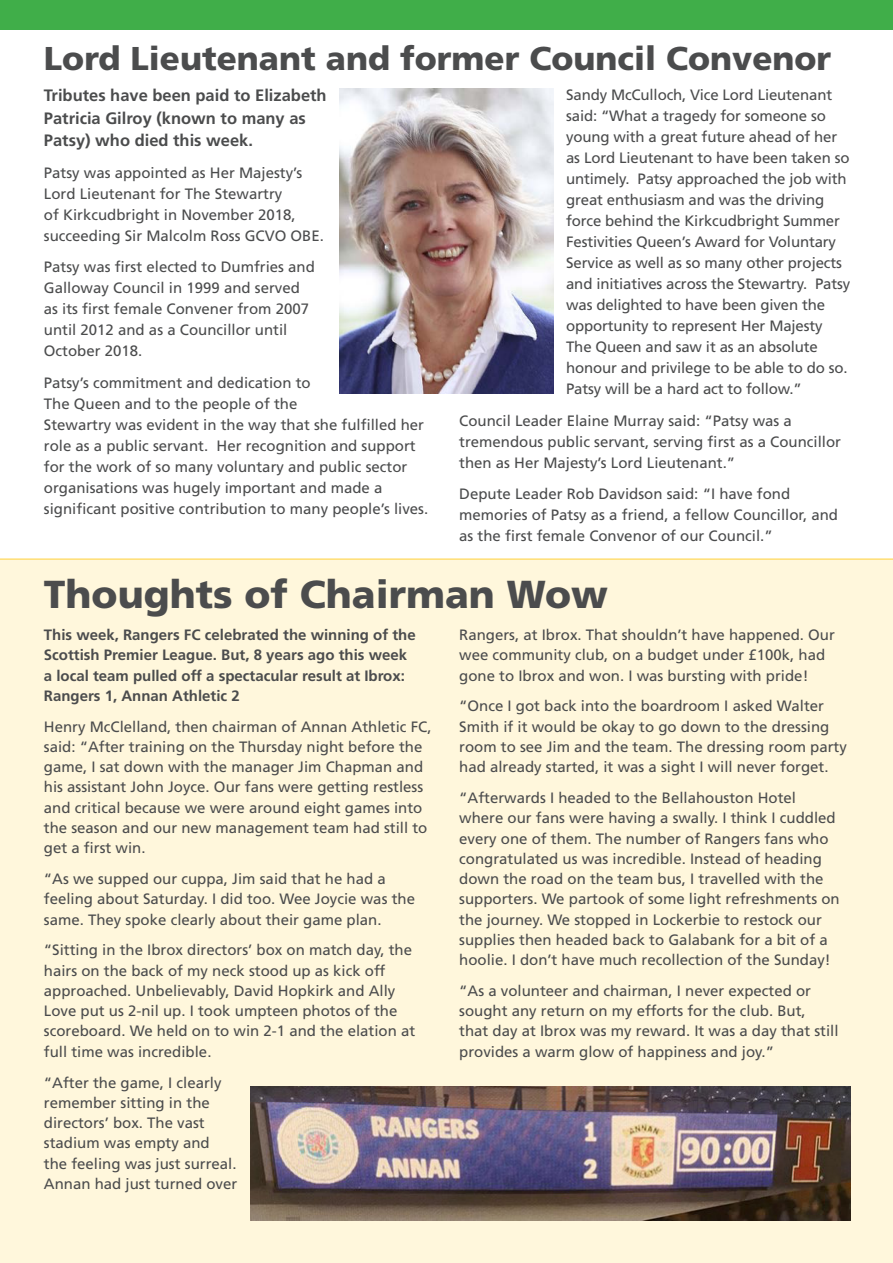
<style>
.page{position:relative;width:893px;height:1263px;background:#fff}
.page>*{position:absolute;margin:0;border:0;box-sizing:border-box;transform-origin:0 0}
.Body{font:900 39px "Frutiger";color:#4b4c4d}
.Body-2{font:900 33px "Frutiger";color:#4b4c4d}
.Body-3{font:700 16.5px/22.5px "Frutiger";color:#4b4c4d}
.Body-4{font:15px/20.2px "Frutiger";color:#4b4c4d}
.Body-5{font:700 15px/20.2px "Frutiger";color:#4b4c4d}
</style>
<div class="page">
<div style="left:0;top:558px;width:893px;height:705px;background:#fff7dc"></div>
<div style="left:0;top:0;width:893px;height:30px;background:#40ae49"></div>
<img style="left:340px;top:88px;width:213px;height:305px">
<hr style="left:0;top:558px;width:893px;height:2px;background:#ffe07d">
<img style="left:251px;top:1087px;width:599px;height:133px">
<p class="Body-2" style="left:44px;top:39px;width:789px">Lord Lieutenant and former Council Convenor</p>
<p class="Body-3" style="left:44px;top:84px;width:284px">Tributes have been paid to Elizabeth<br>Patricia Gilroy (known to many as<br>Patsy) who died this week.</p>
<p class="Body-4" style="left:44px;top:162px;width:282px;line-height:21px">Patsy was appointed as Her Majesty’s Lord Lieutenant for The Stewartry<br>of Kirkcudbright in November 2018, succeeding Sir Malcolm Ross GCVO OBE.</p>
<p class="Body-4" style="left:44px;top:256px;width:272px;line-height:21px">Patsy was first elected to Dumfries and<br>Galloway Council in 1999 and served as its first female Convener from 2007 until 2012 and as a Councillor until<br>October 2018.</p>
<p class="Body-4" style="left:44px;top:372px;width:386px;line-height:21px">Patsy’s commitment and dedication to<br>The Queen and to the people of the<br>Stewartry was evident in the way that she fulfilled her role as a public servant. Her recognition and support for the work of so many voluntary and public sector organisations was hugely important and made a significant positive contribution to many people’s lives.</p>
<p class="Body-4" style="left:566px;top:84px;width:286px;line-height:21px">Sandy McCulloch, Vice Lord Lieutenant said: “What a tragedy for someone so young with a great future ahead of her as Lord Lieutenant to have been taken so untimely. Patsy approached the job with great enthusiasm and was the driving force behind the Kirkcudbright Summer Festivities Queen’s Award for Voluntary Service as well as so many other projects and initiatives across the Stewartry. Patsy was delighted to have been given the opportunity to represent Her Majesty The Queen and saw it as an absolute honour and privilege to be able to do so.<br>Patsy will be a hard act to follow.”</p>
<p class="Body-4" style="left:459px;top:410px;width:383px;line-height:21px">Council Leader Elaine Murray said: “Patsy was a tremendous public servant, serving first as a Councillor then as Her Majesty’s Lord Lieutenant.”</p>
<p class="Body-4" style="left:459px;top:483px;width:380px;line-height:21px">Depute Leader Rob Davidson said: “I have fond memories of Patsy as a friend, a fellow Councillor, and as the first female Convenor of our Council.”</p>
<p class="Body" style="left:44px;top:570px;width:566px">Thoughts of Chairman Wow</p>
<p class="Body-5" style="left:44px;top:624px;width:373px">This week, Rangers FC celebrated the winning of the Scottish Premier League. But, 8 years ago this week a local team pulled off a spectacular result at Ibrox:<br>Rangers 1, Annan Athletic 2</p>
<p class="Body-4" style="left:44px;top:716px;width:389px">Henry McClelland, then chairman of Annan Athletic FC, said: “After training on the Thursday night before the game, I sat down with the manager Jim Chapman and his assistant John Joyce. Our fans were getting restless and critical because we were around eight games into the season and our new management team had still to get a first win.</p>
<p class="Body-4" style="left:44px;top:868px;width:373px">“As we supped our cuppa, Jim said that he had a feeling about Saturday. I did too. Wee Joycie was the same. They spoke clearly about their game plan.</p>
<p class="Body-4" style="left:44px;top:940px;width:373px">“Sitting in the Ibrox directors’ box on match day, the hairs on the back of my neck stood up as kick off approached. Unbelievably, David Hopkirk and Ally Love put us 2-nil up. I took umpteen photos of the scoreboard. We held on to win 2-1 and the elation at full time was incredible.</p>
<p class="Body-4" style="left:44px;top:1072px;width:195px">“After the game, I clearly remember sitting in the directors’ box. The vast stadium was empty and<br>the feeling was just surreal.<br>Annan had just turned over</p>
<p class="Body-4" style="left:459px;top:624px;width:377px">Rangers, at Ibrox. That shouldn’t have happened. Our wee community club, on a budget under £100k, had gone to Ibrox and won. I was bursting with pride!</p>
<p class="Body-4" style="left:459px;top:696px;width:389px">“Once I got back into the boardroom I asked Walter Smith if it would be okay to go down to the dressing room to see Jim and the team. The dressing room party had already started, it was a sight I will never forget.</p>
<p class="Body-4" style="left:459px;top:787px;width:382px">“Afterwards I headed to the Bellahouston Hotel where our fans were having a swally. I think I cuddled every one of them. The number of Rangers fans who congratulated us was incredible. Instead of heading down the road on the team bus, I travelled with the supporters. We partook of some light refreshments on the journey. We stopped in Lockerbie to restock our supplies then headed back to Galabank for a bit of a hoolie. I don’t have much recollection of the Sunday!</p>
<p class="Body-4" style="left:459px;top:980px;width:381px">“As a volunteer and chairman, I never expected or sought any return on my efforts for the club. But, that day at Ibrox was my reward. It was a day that still provides a warm glow of happiness and joy.”</p>
</div>
